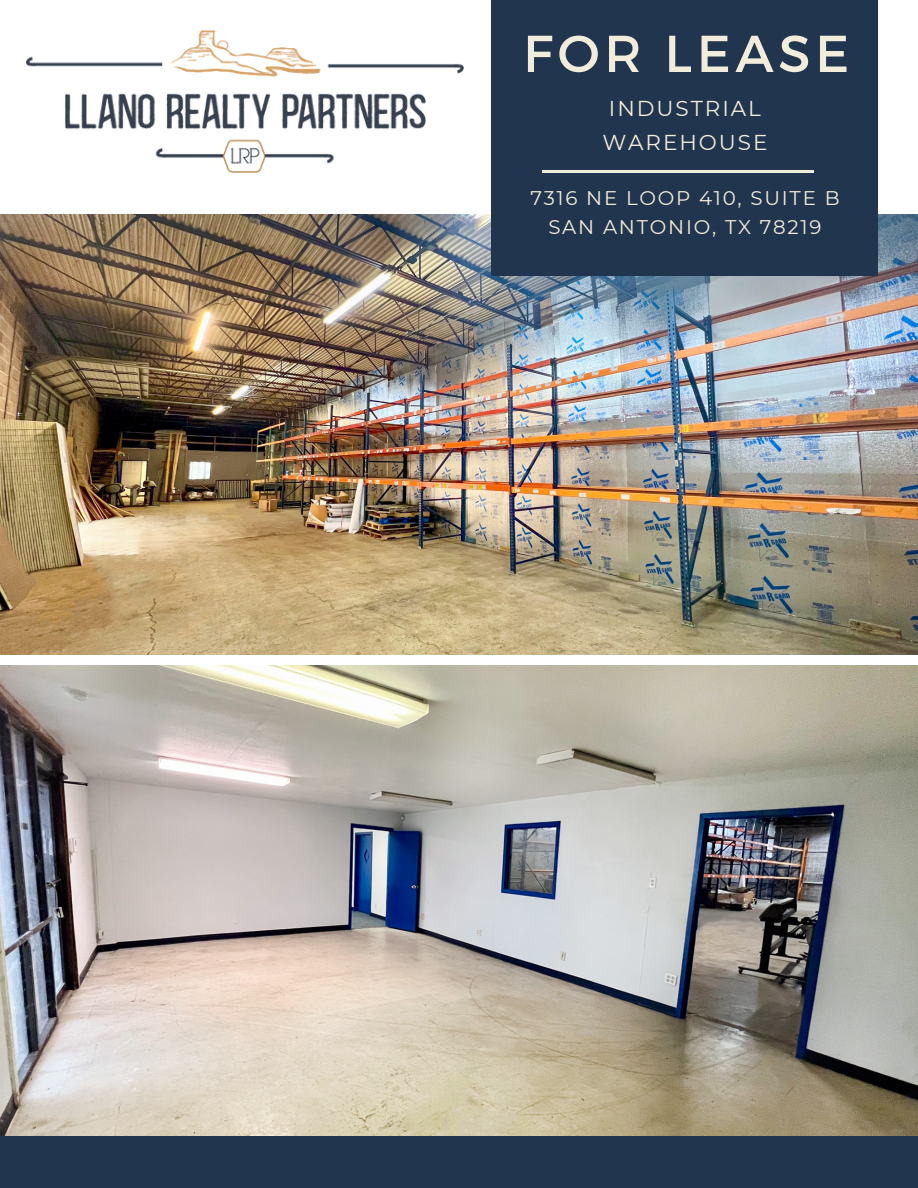
<style>
.page{position:relative;width:918px;height:1188px;background:#fff}
.page>*{position:absolute;margin:0;border:0;box-sizing:border-box;transform-origin:0 0}
.t1{font:51.9px "Montserrat";letter-spacing:.09em;color:#f2eddb}
.t2{font:21.45px/33.8px "Montserrat";letter-spacing:.09em;color:#f2eddb;text-align:center}
.t3{font:19.8px "Montserrat";letter-spacing:.09em;color:#f2eddb}
</style>
<div class="page">
<img style="left:26px;top:31px;width:438px;height:141px">
<img style="left:0;top:215px;width:918px;height:440px">
<div style="left:492px;top:0;width:386px;height:276px;background:#22354f"></div>
<hr style="left:542px;top:170px;width:272px;height:2px;background:#f2eddb">
<img style="left:0;top:666px;width:918px;height:471px">
<div style="left:0;top:1137px;width:918px;height:51px;background:#22354f"></div>
<p class="t1" style="left:523px;top:20px;width:328px">FOR LEASE</p>
<p class="t2" style="left:602px;top:92px;width:166px">INDUSTRIAL<br>WAREHOUSE</p>
<p class="t3" style="left:530px;top:185px;width:311px">7316 NE LOOP 410, SUITE B</p>
<p class="t3" style="left:548px;top:215px;width:275px">SAN ANTONIO, TX 78219</p>
</div>
